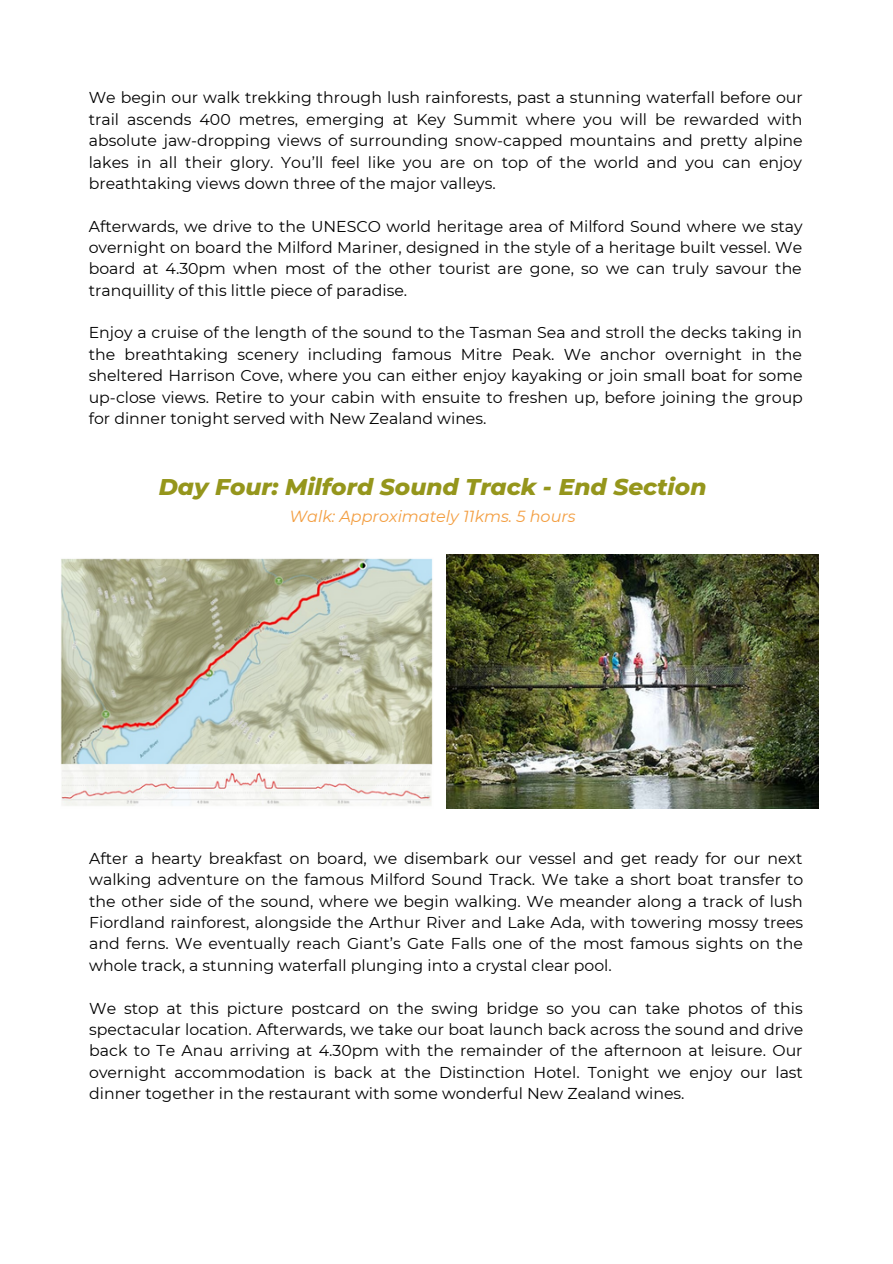
<style>
.page{position:relative;width:893px;height:1264px;background:#fff}
.page>*{position:absolute;margin:0;border:0;box-sizing:border-box;transform-origin:0 0}
.t1{font:italic 800 23.25px "Montserrat";color:#95961c}
.t2{font:italic 16.05px "Montserrat";color:#f39e41}
.t3{font:15.75px/21.3px "Montserrat";color:#000;text-align:justify}
</style>
<div class="page">
<img style="left:446px;top:554px;width:372px;height:254px">
<img style="left:61px;top:558px;width:372px;height:248px">
<p class="t3" style="left:89px;top:87px;width:715px">We begin our walk trekking through lush rainforests, past a stunning waterfall before our trail ascends 400 metres, emerging at Key Summit where you will be rewarded with absolute jaw-dropping views of surrounding snow-capped mountains and pretty alpine lakes in all their glory. You’ll feel like you are on top of the world and you can enjoy breathtaking views down three of the major valleys.</p>
<p class="t3" style="left:89px;top:215px;width:715px">Afterwards, we drive to the UNESCO world heritage area of Milford Sound where we stay overnight on board the Milford Mariner, designed in the style of a heritage built vessel. We board at 4.30pm when most of the other tourist are gone, so we can truly savour the tranquillity of this little piece of paradise.</p>
<p class="t3" style="left:89px;top:322px;width:715px">Enjoy a cruise of the length of the sound to the Tasman Sea and stroll the decks taking in the breathtaking scenery including famous Mitre Peak. We anchor overnight in the sheltered Harrison Cove, where you can either enjoy kayaking or join small boat for some up-close views. Retire to your cabin with ensuite to freshen up, before joining the group for dinner tonight served with New Zealand wines.</p>
<h1 class="t1" style="left:159px;top:472px;width:549px">Day Four: Milford Sound Track - End Section</h1>
<p class="t2" style="left:289px;top:506px;width:288px">Walk: Approximately 11kms. 5 hours</p>
<p class="t3" style="left:89px;top:847px;width:715px">After a hearty breakfast on board, we disembark our vessel and get ready for our next walking adventure on the famous Milford Sound Track. We take a short boat transfer to the other side of the sound, where we begin walking. We meander along a track of lush Fiordland rainforest, alongside the Arthur River and Lake Ada, with towering mossy trees and ferns. We eventually reach Giant’s Gate Falls one of the most famous sights on the whole track, a stunning waterfall plunging into a crystal clear pool.</p>
<p class="t3" style="left:89px;top:997px;width:715px">We stop at this picture postcard on the swing bridge so you can take photos of this spectacular location. Afterwards, we take our boat launch back across the sound and drive back to Te Anau arriving at 4.30pm with the remainder of the afternoon at leisure. Our overnight accommodation is back at the Distinction Hotel. Tonight we enjoy our last dinner together in the restaurant with some wonderful New Zealand wines.</p>
</div>
